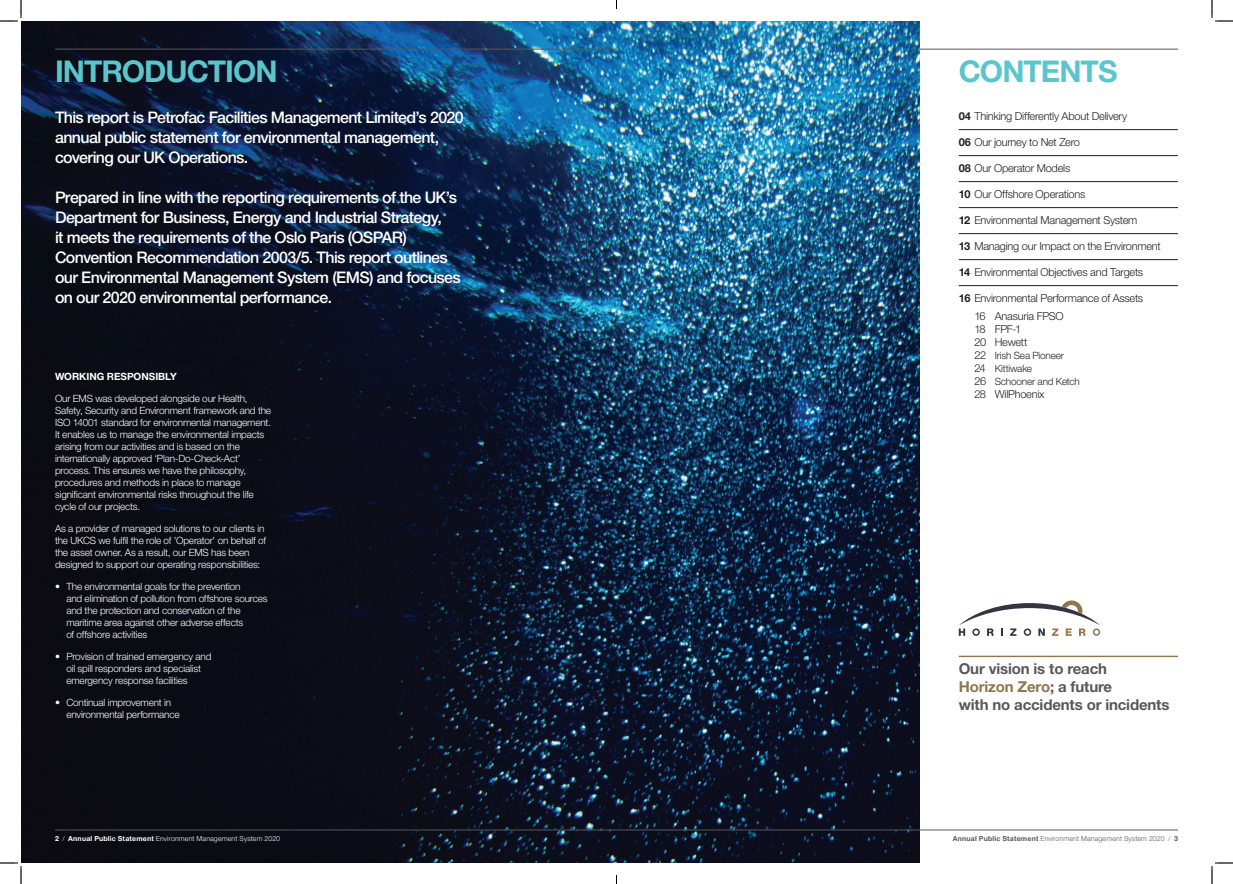
<style>
.page{position:relative;width:1233px;height:884px;background:#fff}
.page>*{position:absolute;margin:0;border:0;box-sizing:border-box;transform-origin:0 0}
.FC_heading_L1{font:700 30px "Helvetica Neue LT Std";letter-spacing:-.035em;color:#5ac6cc}
._03_Stand_First_L3{font:500 16px/20px "Helvetica Neue LT Std";letter-spacing:-.04em;color:#fff}
.t1{font:700 15px/18px "Helvetica Neue LT Std";letter-spacing:-.01em;color:#57585a}
.Content{font:300 11px "Helvetica Neue LT Std";letter-spacing:-.02em;color:#231f20}
._06_Body_Copy_Headin{font:300 11px "Helvetica Neue LT Std";letter-spacing:-.025em;color:#231f20}
._03_Stand_First_L2{font:300 10px/12px "Helvetica Neue LT Std";letter-spacing:-.02em;color:#fff}
._06_Body_Copy_Headin-2{font:300 10px "Helvetica Neue LT Std";letter-spacing:-.015em;color:#231f20}
._03_Stand_First_L2-2{font:700 10px "Helvetica Neue LT Std";letter-spacing:-.005em;color:#fff}
.Content-2{font:300 10px "Helvetica Neue LT Std";letter-spacing:-.02em;color:#231f20}
.t2{font:300 7px "Helvetica Neue LT Std";letter-spacing:.02em;color:#57585a}
.Folio_left{font:300 7px "Helvetica Neue LT Std";letter-spacing:.02em;color:#fff}
.s1{font-weight:700}
.s2{font-size:11px}
.s3{color:#90764f}
</style>
<div class="page">
<hr style="left:616px;top:49px;width:562px;height:1px;background:#57585a">
<img style="left:21px;top:21px;width:899px;height:842px">
<hr style="left:55px;top:830px;width:561px;height:1px;background:#57585a">
<hr style="left:616px;top:830px;width:562px;height:1px;background:#57585a">
<hr style="left:55px;top:49px;width:561px;height:1px;background:#57585a">
<hr style="left:958px;top:129px;width:220px;height:1px;background:#231f20">
<hr style="left:958px;top:155px;width:220px;height:1px;background:#231f20">
<hr style="left:958px;top:181px;width:220px;height:1px;background:#231f20">
<hr style="left:958px;top:207px;width:220px;height:1px;background:#231f20">
<hr style="left:958px;top:233px;width:220px;height:1px;background:#231f20">
<hr style="left:958px;top:259px;width:220px;height:1px;background:#231f20">
<hr style="left:958px;top:285px;width:220px;height:1px;background:#231f20">
<svg style="left:958px;top:600px;width:142px;height:36px"></svg>
<hr style="left:958px;top:656px;width:220px;height:1px;background:#90764f">
<svg style="left:0;top:0;width:22px;height:22px"></svg>
<svg style="left:0;top:862px;width:22px;height:22px"></svg>
<svg style="left:1211px;top:0;width:22px;height:22px"></svg>
<svg style="left:1211px;top:862px;width:22px;height:22px"></svg>
<p class="FC_heading_L1" style="left:55px;top:53px;width:224px">INTRODUCTION</p>
<p class="_03_Stand_First_L3" style="left:55px;top:107px;width:410px">This report is Petrofac Facilities Management Limited’s 2020 annual public statement for environmental management, covering our UK Operations.</p>
<p class="_03_Stand_First_L3" style="left:55px;top:187px;width:404px">Prepared in line with the reporting requirements of the UK’s<br>Department for Business, Energy and Industrial Strategy,</p>
<p class="_03_Stand_First_L3" style="left:55px;top:227px;width:394px">it meets the requirements of the Oslo Paris (OSPAR)<br>Convention Recommendation 2003/5. This report outlines</p>
<p class="_03_Stand_First_L3" style="left:55px;top:267px;width:407px">our Environmental Management System (EMS) and focuses on our 2020 environmental performance.</p>
<p class="_03_Stand_First_L2-2" style="left:55px;top:370px;width:123px">WORKING RESPONSIBLY</p>
<p class="_03_Stand_First_L2" style="left:55px;top:392px;width:217px">Our EMS was developed alongside our Health, Safety, Security and Environment framework and the ISO 14001 standard for environmental management.<br>It enables us to manage the environmental impacts arising from our activities and is based on the internationally approved ‘Plan-Do-Check-Act’ process. This ensures we have the philosophy, procedures and methods in place to manage significant environmental risks throughout the life cycle of our projects.</p>
<p class="_03_Stand_First_L2" style="left:55px;top:522px;width:212px">As a provider of managed solutions to our clients in the UKCS we fulfil the role of 'Operator' on behalf of the asset owner. As a result, our EMS has been designed to support our operating responsibilities:</p>
<p class="_03_Stand_First_L2" style="left:66px;top:580px;width:203px;text-indent:-11px">• The environmental goals for the prevention<br>and elimination of pollution from offshore sources and the protection and conservation of the maritime area against other adverse effects<br>of offshore activities</p>
<p class="_03_Stand_First_L2" style="left:66px;top:650px;width:147px;text-indent:-11px">• Provision of trained emergency and oil spill responders and specialist emergency response facilities</p>
<p class="_03_Stand_First_L2" style="left:66px;top:696px;width:115px;text-indent:-11px">• Continual improvement in environmental performance</p>
<p class="Folio_left" style="left:55px;top:834px;width:227px"><span class="s1">2</span> / <span class="s1">Annual Public Statement</span> Environment Management System 2020</p>
<p class="FC_heading_L1" style="left:958px;top:53px;width:160px">CONTENTS</p>
<p class="Content" style="left:958px;top:109px;width:170px"><span class="s1">04</span> Thinking Differently About Delivery</p>
<p class="Content" style="left:958px;top:135px;width:123px"><span class="s1">06</span> Our journey to Net Zero</p>
<p class="Content" style="left:958px;top:161px;width:113px"><span class="s1">08</span> Our Operator Models</p>
<p class="Content" style="left:958px;top:187px;width:128px"><span class="s1">10</span> Our Offshore Operations</p>
<p class="Content" style="left:958px;top:213px;width:180px"><span class="s1">12</span> Environmental Management System</p>
<p class="Content" style="left:958px;top:239px;width:203px"><span class="s1">13</span> Managing our Impact on the Environment</p>
<p class="Content" style="left:958px;top:265px;width:186px"><span class="s1">14</span> Environmental Objectives and Targets</p>
<p class="Content" style="left:958px;top:291px;width:186px"><span class="s1">16</span> Environmental Performance of Assets</p>
<p class="Content" style="left:974px;top:310px;width:91px">16 Anasuria FPSO</p>
<p class="Content" style="left:974px;top:323px;width:48px">18 FPF-1</p>
<p class="Content" style="left:974px;top:336px;width:54px">20 Hewett</p>
<p class="_06_Body_Copy_Headin-2" style="left:974px;top:350px;width:91px"><span class="s2">22</span> Irish Sea Pioneer</p>
<p class="Content-2" style="left:974px;top:363px;width:59px"><span class="s2">24</span> Kittiwake</p>
<p class="_06_Body_Copy_Headin-2" style="left:974px;top:376px;width:107px"><span class="s2">26</span> Schooner and Ketch</p>
<p class="_06_Body_Copy_Headin" style="left:974px;top:388px;width:72px">28 WilPhoenix</p>
<p class="t1" style="left:958px;top:659px;width:212px">Our vision is to reach<br><span class="s3">Horizon Zero</span>; a future<br>with no accidents or incidents</p>
<p class="t2" style="left:952px;top:834px;width:227px"><span class="s1">Annual Public Statement</span> Environment Management System 2020 / <span class="s1">3</span></p>
</div>
